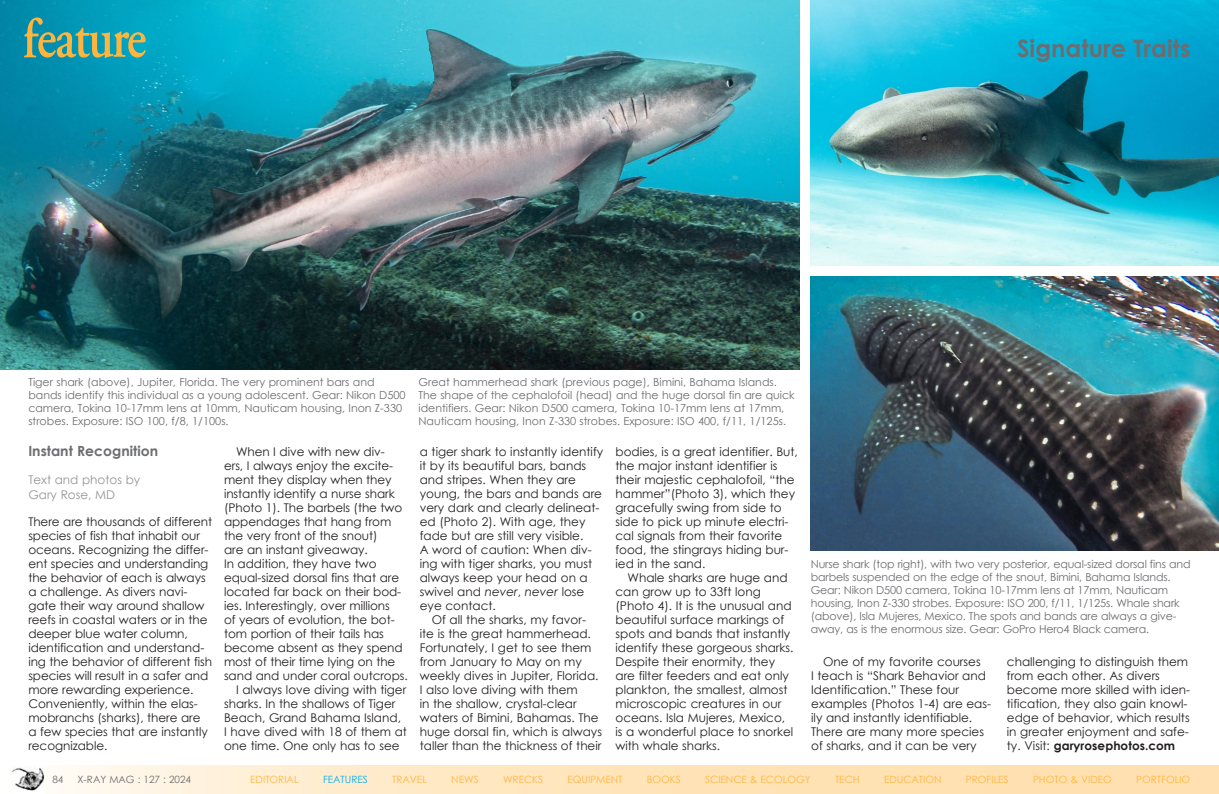
<style>
.page{position:relative;width:1219px;height:794px;background:#fff}
.page>*{position:absolute;margin:0;border:0;box-sizing:border-box;transform-origin:0 0}
.t1{font:700 24px "Century Gothic";color:#6c6d70}
.t2{font:700 14px "Century Gothic";color:#6c6d70}
.t3{font:12px/14px "Century Gothic";color:#231f20}
.t4{font:12px/14.4px "Century Gothic";color:#939598}
.t5{font:11px/13px "Century Gothic";color:#6c6d70}
.t6{font:10px "Century Gothic";color:#ffb53d}
.t7{font:10px "Century Gothic";color:#6c6d70}
.t8{font:10px "Century Gothic";color:#00aeef}
.s1{font-style:italic}
.s2{font-weight:700}
</style>
<div class="page">
<svg style="left:44px;top:765px;width:1175px;height:29px;background:#fee7c2"></svg>
<img style="left:12px;top:767px;width:32px;height:23px">
<img style="left:811px;top:0;width:408px;height:265px">
<img style="left:0;top:0;width:799px;height:369px">
<svg style="left:24px;top:18px;width:122px;height:40px;background:#52a190"></svg>
<img style="left:811px;top:276px;width:408px;height:274px">
<h1 class="t1" style="left:1017px;top:30px;width:175px">Signature Traits</h1>
<p class="t5" style="left:28px;top:375px;width:379px">Tiger shark (above), Jupiter, Florida. The very prominent bars and bands identify this individual as a young adolescent. Gear: Nikon D500 camera, Tokina 10-17mm lens at 10mm, Nauticam housing, Inon Z-330 strobes. Exposure: ISO 100, f/8, 1/100s.</p>
<p class="t5" style="left:418px;top:375px;width:378px">Great hammerhead shark (previous page), Bimini, Bahama Islands.<br>The shape of the cephalofoil (head) and the huge dorsal fin are quick identifiers. Gear: Nikon D500 camera, Tokina 10-17mm lens at 17mm, Nauticam housing, Inon Z-330 strobes. Exposure: ISO 400, f/11, 1/125s.</p>
<p class="t2" style="left:28px;top:440px;width:131px">Instant Recognition</p>
<p class="t4" style="left:28px;top:472px;width:113px">Text and photos by<br>Gary Rose, MD</p>
<p class="t3" style="left:28px;top:514px;width:185px">There are thousands of different species of fish that inhabit our oceans. Recognizing the differ&shy;ent species and understanding the behavior of each is always a challenge. As divers navi&shy;gate their way around shallow reefs in coastal waters or in the deeper blue water column, identification and understand&shy;ing the behavior of different fish species will result in a safer and more rewarding experience.<br>Conveniently, within the elas&shy;mobranchs (sharks), there are<br>a few species that are instantly recognizable.</p>
<p class="t3" style="left:236px;top:444px;width:150px">When I dive with new div-</p>
<p class="t3" style="left:224px;top:458px;width:171px">ers, I always enjoy the excite-</p>
<p class="t3" style="left:224px;top:472px;width:169px">ment they display when they</p>
<p class="t3" style="left:224px;top:486px;width:172px">instantly identify a nurse shark</p>
<p class="t3" style="left:224px;top:500px;width:180px">(Photo 1). The barbels (the two</p>
<p class="t3" style="left:224px;top:515px;width:169px">appendages that hang from</p>
<p class="t3" style="left:224px;top:529px;width:155px">the very front of the snout)</p>
<p class="t3" style="left:224px;top:543px;width:145px">are an instant giveaway.</p>
<p class="t3" style="left:224px;top:557px;width:154px">In addition, they have two</p>
<p class="t3" style="left:224px;top:571px;width:177px">equal-sized dorsal fins that are</p>
<p class="t3" style="left:224px;top:585px;width:179px">located far back on their bod-</p>
<p class="t3" style="left:224px;top:599px;width:167px">ies. Interestingly, over millions</p>
<p class="t3" style="left:224px;top:613px;width:172px">of years of evolution, the bot-</p>
<p class="t3" style="left:224px;top:627px;width:161px">tom portion of their tails has</p>
<p class="t3" style="left:224px;top:641px;width:180px">become absent as they spend</p>
<p class="t3" style="left:224px;top:655px;width:173px">most of their time lying on the</p>
<p class="t3" style="left:224px;top:669px;width:185px">sand and under coral outcrops.</p>
<p class="t3" style="left:236px;top:682px;width:172px">I always love diving with tiger</p>
<p class="t3" style="left:224px;top:696px;width:173px">sharks. In the shallows of Tiger</p>
<p class="t3" style="left:224px;top:710px;width:178px">Beach, Grand Bahama Island,</p>
<p class="t3" style="left:224px;top:724px;width:184px">I have dived with 18 of them at</p>
<p class="t3" style="left:224px;top:738px;width:177px">one time. One only has to see</p>
<p class="t3" style="left:420px;top:444px;width:185px">a tiger shark to instantly identify it by its beautiful bars, bands and stripes. When they are young, the bars and bands are very dark and clearly delineat&shy;ed (Photo 2). With age, they fade but are still very visible.<br>A word of caution: When div&shy;ing with tiger sharks, you must always keep your head on a swivel and <span class="s1">never</span>, <span class="s1">never</span> lose eye contact.</p>
<p class="t3" style="left:420px;top:612px;width:184px;text-indent:12px">Of all the sharks, my favor&shy;ite is the great hammerhead.<br>Fortunately, I get to see them from January to May on my weekly dives in Jupiter, Florida.<br>I also love diving with them<br>in the shallow, crystal-clear waters of Bimini, Bahamas. The huge dorsal fin, which is always taller than the thickness of their</p>
<p class="t3" style="left:615px;top:445px;width:184px">bodies, is a great identifier. But, the major instant identifier is their majestic cephalofoil, “the hammer”(Photo 3), which they gracefully swing from side to side to pick up minute electri&shy;cal signals from their favorite food, the stingrays hiding bur&shy;ied in the sand.</p>
<p class="t3" style="left:615px;top:570px;width:180px;text-indent:12px">Whale sharks are huge and can grow up to 33ft long (Photo 4). It is the unusual and beautiful surface markings of spots and bands that instantly identify these gorgeous sharks.<br>Despite their enormity, they are filter feeders and eat only plankton, the smallest, almost microscopic creatures in our oceans. Isla Mujeres, Mexico, is a wonderful place to snorkel with whale sharks.</p>
<p class="t5" style="left:811px;top:557px;width:381px">Nurse shark (top right), with two very posterior, equal-sized dorsal fins and barbels suspended on the edge of the snout, Bimini, Bahama Islands.<br>Gear: Nikon D500 camera, Tokina 10-17mm lens at 17mm, Nauticam housing, Inon Z-330 strobes. Exposure: ISO 200, f/11, 1/125s. Whale shark (above), Isla Mujeres, Mexico. The spots and bands are always a give&shy;away, as is the enormous size. Gear: GoPro Hero4 Black camera.</p>
<p class="t3" style="left:811px;top:654px;width:181px;text-indent:12px">One of my favorite courses<br>I teach is “Shark Behavior and<br>Identification.” These four examples (Photos 1-4) are eas&shy;ily and instantly identifiable.<br>There are many more species of sharks, and it can be very</p>
<p class="t3" style="left:1007px;top:655px;width:185px">challenging to distinguish them from each other. As divers become more skilled with iden&shy;tification, they also gain knowl&shy;edge of behavior, which results in greater enjoyment and safe&shy;ty. Visit: <span class="s2">garyrosephotos.com</span></p>
<p class="t7" style="left:52px;top:772px;width:13px">84</p>
<p class="t7" style="left:78px;top:772px;width:115px">X-RAY MAG : 127 : 2024</p>
<p class="t6" style="left:250px;top:772px;width:50px">EDITORIAL</p>
<p class="t8" style="left:323px;top:772px;width:46px">FEATURES</p>
<p class="t6" style="left:392px;top:772px;width:36px">TRAVEL</p>
<p class="t6" style="left:451px;top:772px;width:29px">NEWS</p>
<p class="t6" style="left:503px;top:772px;width:42px">WRECKS</p>
<p class="t6" style="left:567px;top:772px;width:57px">EQUIPMENT</p>
<p class="t6" style="left:647px;top:772px;width:36px">BOOKS</p>
<p class="t6" style="left:705px;top:772px;width:107px">SCIENCE &amp; ECOLOGY</p>
<p class="t6" style="left:835px;top:772px;width:26px">TECH</p>
<p class="t6" style="left:884px;top:772px;width:59px">EDUCATION</p>
<p class="t6" style="left:966px;top:772px;width:44px">PROFILES</p>
<p class="t6" style="left:1033px;top:772px;width:80px">PHOTO &amp; VIDEO</p>
<p class="t6" style="left:1136px;top:772px;width:56px">PORTFOLIO</p>
</div>
